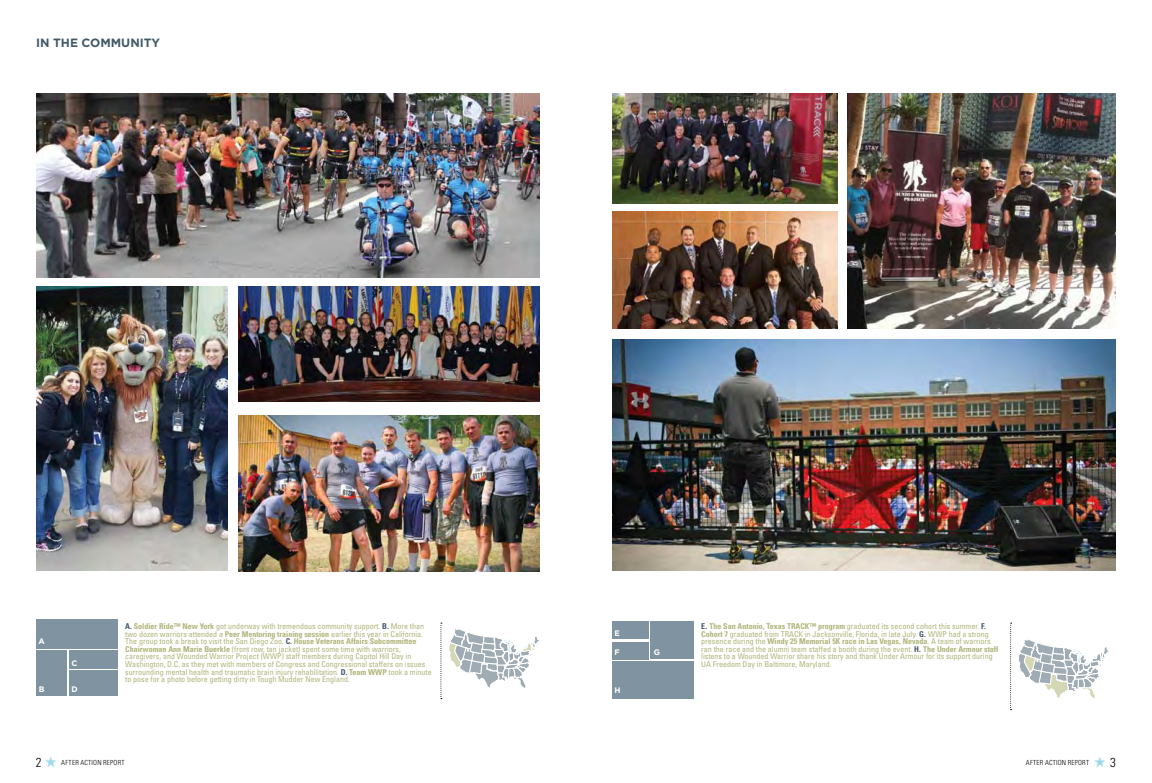
<style>
.page{position:relative;width:1152px;height:783px;background:#fff}
.page>*{position:absolute;margin:0;border:0;box-sizing:border-box;transform-origin:0 0}
.t1{font:300 condensed 13px "Univers";color:#000}
.t2{font:700 12px "Gotham";color:#425a69}
.t3{font:condensed 8px/7.6px "Univers";color:#b0b579}
.t4{font:700 8px "Gotham";color:#fff}
.t5{font:300 condensed 7px "Univers";letter-spacing:.035em;color:#000}
.s1{font-weight:700;color:#425a69}
.s2{font-weight:700}
</style>
<div class="page">
<div style="left:36px;top:619px;width:81px;height:30px;background:#8093a1"></div>
<div style="left:69px;top:650px;width:48px;height:19px;background:#8093a1"></div>
<div style="left:36px;top:650px;width:31px;height:46px;background:#8093a1"></div>
<div style="left:69px;top:671px;width:48px;height:25px;background:#8093a1"></div>
<img style="left:612px;top:94px;width:226px;height:110px">
<img style="left:36px;top:94px;width:504px;height:183px">
<img style="left:238px;top:287px;width:302px;height:115px">
<svg style="left:440px;top:623px;width:2px;height:76px"></svg>
<img style="left:612px;top:339px;width:504px;height:232px">
<img style="left:36px;top:287px;width:191px;height:284px">
<svg style="left:1019px;top:639px;width:90px;height:60px"></svg>
<svg style="left:1010px;top:623px;width:2px;height:87px"></svg>
<div style="left:612px;top:622px;width:37px;height:17px;background:#8093a1"></div>
<div style="left:612px;top:642px;width:37px;height:17px;background:#8093a1"></div>
<div style="left:612px;top:661px;width:82px;height:37px;background:#8093a1"></div>
<div style="left:651px;top:622px;width:43px;height:37px;background:#8093a1"></div>
<img style="left:238px;top:415px;width:302px;height:157px">
<img style="left:612px;top:211px;width:226px;height:118px">
<img style="left:848px;top:94px;width:268px;height:235px">
<svg style="left:449px;top:629px;width:90px;height:59px"></svg>
<h2 class="t2" style="left:36px;top:35px;width:117px">IN THE COMMUNITY</h2>
<p class="t3" style="left:125px;top:622px;width:300px"><span class="s1">a.</span> <span class="s2">Soldier Ride™ New York</span> got underway with tremendous community support. <span class="s1">B.</span> More than two dozen warriors attended a <span class="s2">Peer Mentoring training session</span> earlier this year in California.<br>The group took a break to visit the San D iego Zoo. <span class="s1">C.</span> <span class="s2">House Veterans Affairs Subcommittee Chairwoman Ann Marie Buerkle</span> (front row, tan jacket) spent some time with warriors, caregivers, and Wounded Warrior Project (WWP</p>
<p class="t3" style="left:701px;top:622px;width:286px"><span class="s1">E.</span> <span class="s2">The San Antonio, Texas TRACK™ program</span> graduated its second cohort this summer. <span class="s1">F.<br></span><span class="s2">Cohort 7</span> graduated from TRAC</p>
<p class="t4" style="left:615px;top:628px;width:7px">E</p>
<p class="t4" style="left:615px;top:647px;width:6px">F</p>
<p class="t4" style="left:615px;top:686px;width:6px">H</p>
<p class="t3" style="left:799px;top:630px;width:137px">K in Jacksonville, Florida, in late July. <span class="s1">G.</span> WWP</p>
<p class="t3" style="left:701px;top:630px;width:299px;text-indent:247px">had a strong presence during the <span class="s2">Windy 25 Memorial 5K race in Las Vegas, Nevada</span>. A team of warriors ran the race and the alumni team staffed a booth during the event. <span class="s1">H.</span> <span class="s2">The Under Armour staff </span>listens to a Wounded Warrior share his story and thank Under Armour for its support during</p>
<p class="t4" style="left:39px;top:636px;width:8px">A</p>
<p class="t4" style="left:654px;top:647px;width:7px">G</p>
<p class="t3" style="left:125px;top:653px;width:308px;text-indent:156px">) staff members during Capitol Hill Day in Washington, D.C. as they met with members of Congress and Congressional staffers on issues surrounding mental health and traumatic brain injury rehabilitation. <span class="s1">D.</span> <span class="s2">Team WWP</span> took a minute to pose for a photo before getting dirty in Tough Mudder New England.</p>
<p class="t4" style="left:71px;top:658px;width:7px">C</p>
<p class="t3" style="left:701px;top:660px;width:132px">UA Freedom Day in Baltimore, Maryland.</p>
<p class="t4" style="left:39px;top:685px;width:7px">B</p>
<p class="t4" style="left:71px;top:685px;width:8px">D</p>
<h1 class="t1" style="left:36px;top:754px;width:7px">2</h1>
<p class="t5" style="left:61px;top:758px;width:65px">AFTER ACTION REPORT</p>
<h1 class="t1" style="left:1110px;top:754px;width:7px">3</h1>
<p class="t5" style="left:1026px;top:758px;width:65px">AFTER ACTION REPORT</p>
</div>
